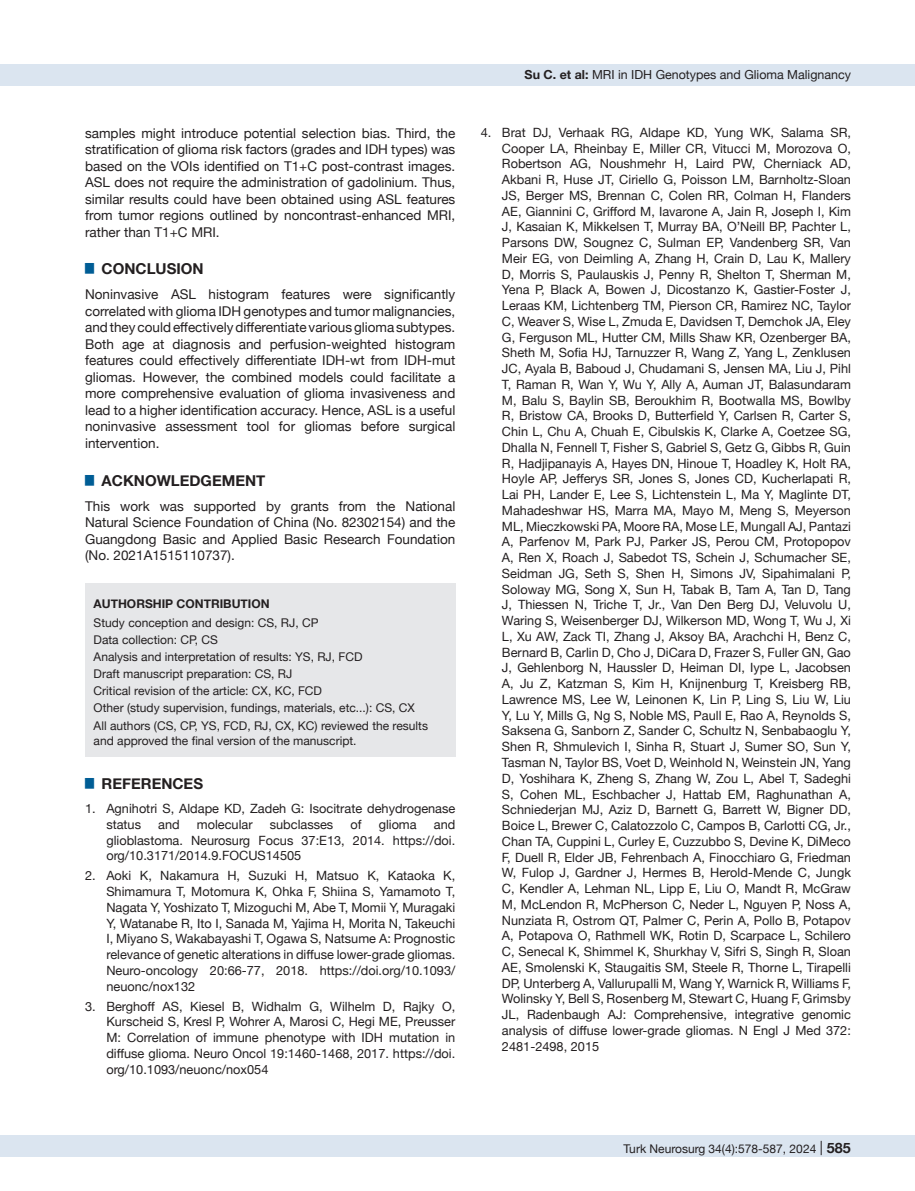
<style>
.page{position:relative;width:915px;height:1191px;background:#fff}
.page>*{position:absolute;margin:0;border:0;box-sizing:border-box;transform-origin:0 0}
.t1{font:700 15px "Helvetica Neue";color:#231f20}
.t2{font:13.5px/16.5px "Helvetica Neue";color:#231f20;text-align:justify}
.t3{font:12.75px/15.8px "Helvetica Neue";color:#231f20;text-align:justify}
.t4{font:12.45px "Helvetica Neue";color:#231f20}
.t5{font:12px/17.1px "Helvetica Neue";color:#231f20}
.t6{font:700 12px "Helvetica Neue";color:#231f20}
.s1{font-weight:700}
.s2{font-size:14.25px}
.s3{font-weight:700;font-size:14.25px}
</style>
<div class="page">
<div style="left:0;top:1135px;width:914px;height:22px;background:#dbe5f0"></div>
<div style="left:0;top:64px;width:914px;height:21px;background:#dbe5f0"></div>
<div style="left:85px;top:583px;width:370px;height:174px;background:#e6e7e9"></div>
<p class="t2" style="left:85px;top:125px;width:371px">samples might introduce potential selection bias. Third, the stratification of glioma risk factors (grades and IDH types) was based on the VOIs identified on T1+C post-contrast images.<br>ASL does not require the administration of gadolinium. Thus, similar results could have been obtained using ASL features from tumor regions outlined by noncontrast-enhanced MRI, rather than T1+C MRI.</p>
<p class="t1" style="left:85px;top:257px;width:120px"><sup>█</sup> CONCLUSION</p>
<p class="t2" style="left:85px;top:287px;width:371px">Noninvasive ASL histogram features were significantly correlated with glioma IDH genotypes and tumor malignancies, and they could effectively differentiate various glioma subtypes.<br>Both age at diagnosis and perfusion-weighted histogram features could effectively differentiate IDH-wt from IDH-mut gliomas. However, the combined models could facilitate a more comprehensive evaluation of glioma invasiveness and lead to a higher identification accuracy. Hence, ASL is a useful noninvasive assessment tool for gliomas before surgical intervention.</p>
<p class="t1" style="left:85px;top:468px;width:182px"><sup>█</sup> ACKNOWLEDGEMENT</p>
<p class="t2" style="left:85px;top:498px;width:371px">This work was supported by grants from the National Natural Science Foundation of China (No. 82302154) and the Guangdong Basic and Applied Basic Research Foundation (No. 2021A1515110737).</p>
<p class="t6" style="left:94px;top:594px;width:177px">AUTHORSHIP CONTRIBUTION</p>
<p class="t5" style="left:94px;top:614px;width:336px">Study conception and design: CS, RJ, CP<br>Data collection: CP, CS<br>Analysis and interpretation of results: YS, RJ, FCD<br>Draft manuscript preparation: CS, RJ<br>Critical revision of the article: CX, KC, FCD<br>Other (study supervision, fundings, materials, etc...): CS, CX All authors (CS, CP, YS, FCD, RJ, CX, KC) reviewed the results</p>
<p class="t5" style="left:94px;top:732px;width:264px">and approved the final version of the manuscript.</p>
<p class="t1" style="left:85px;top:771px;width:119px"><sup>█</sup> REFERENCES</p>
<p class="t3" style="left:106px;top:801px;width:350px;text-indent:-21px">1. Agnihotri S, Aldape KD, Zadeh G: Isocitrate dehydrogenase status</p>
<p class="t3" style="left:158px;top:817px;width:23px">and</p>
<p class="t3" style="left:197px;top:817px;width:57px">molecular</p>
<p class="t3" style="left:270px;top:817px;width:65px">subclasses</p>
<p class="t3" style="left:350px;top:817px;width:13px">of</p>
<p class="t3" style="left:378px;top:817px;width:40px">glioma</p>
<p class="t3" style="left:106px;top:817px;width:350px;text-indent:327px">and glioblastoma. Neurosurg Focus 37:E13, 2014. https://doi. org/10.3171/2014.9.FOCUS14505</p>
<p class="t3" style="left:106px;top:868px;width:350px;text-indent:-21px">2. Aoki K, Nakamura H, Suzuki H, Matsuo K, Kataoka K, Shimamura T, Motomura K, Ohka F, Shiina S, Yamamoto T, Nagata Y, Yoshizato T, Mizoguchi M, Abe T, Momii Y, Muragaki Y, Watanabe R, Ito I, Sanada M, Yajima H, Morita N, Takeuchi I, Miyano S, Wakabayashi T, Ogawa S, Natsume A: Prognostic relevance of genetic alterations in diffuse lower-grade gliomas.<br>Neuro-oncology 20:66-77, 2018. https://doi.org/10.1093/ neuonc/nox132</p>
<p class="t3" style="left:106px;top:999px;width:350px;text-indent:-21px">3. Berghoff AS, Kiesel B, Widhalm G, Wilhelm D, Rajky O, Kurscheid S, Kresl P, Wohrer A, Marosi C, Hegi ME, Preusser M: Correlation of immune phenotype with IDH mutation in diffuse glioma. Neuro Oncol 19:1460-1468, 2017. https://doi. org/10.1093/neuonc/nox054</p>
<p class="t4" style="left:524px;top:66px;width:328px"><span class="s1">Su C. et al:</span> MRI in IDH Genotypes and Glioma Malignancy</p>
<p class="t3" style="left:502px;top:125px;width:350px;text-indent:-21px">4. Brat DJ, Verhaak RG, Aldape KD, Yung WK, Salama SR, Cooper LA, Rheinbay E, Miller CR, Vitucci M, Morozova O, Robertson AG, Noushmehr H, Laird PW, Cherniack AD, Akbani R, Huse JT, Ciriello G, Poisson LM, Barnholtz-Sloan JS, Berger MS, Brennan C, Colen RR, Colman H, Flanders AE, Giannini C, Grifford M, Iavarone A, Jain R, Joseph I, Kim J, Kasaian K, Mikkelsen T, Murray BA, O’Neill BP, Pachter L, Parsons DW, Sougnez C, Sulman EP, Vandenberg SR, Van Meir EG, von Deimling A, Zhang H, Crain D, Lau K, Mallery D, Morris S, Paulauskis J, Penny R, Shelton T, Sherman M, Yena P, Black A, Bowen J, Dicostanzo K, Gastier-Foster J, Leraas KM, Lichtenberg TM, Pierson CR, Ramirez NC, Taylor C, Weaver S, Wise L, Zmuda E, Davidsen T, Demchok JA, Eley G, Ferguson ML, Hutter CM, Mills Shaw KR, Ozenberger BA, Sheth M, Sofia HJ, Tarnuzzer R, Wang Z, Yang L, Zenklusen JC, Ayala B, Baboud J, Chudamani S, Jensen MA, Liu J, Pihl T, Raman R, Wan Y, Wu Y, Ally A, Auman JT, Balasundaram M, Balu S, Baylin SB, Beroukhim R, Bootwalla MS, Bowlby R, Bristow CA, Brooks D, Butterfield Y, Carlsen R, Carter S, Chin L, Chu A, Chuah E, Cibulskis K, Clarke A, Coetzee SG, Dhalla N, Fennell T, Fisher S, Gabriel S, Getz G, Gibbs R, Guin R, Hadjipanayis A, Hayes DN, Hinoue T, Hoadley K, Holt RA, Hoyle AP, Jefferys SR, Jones S, Jones CD, Kucherlapati R, Lai PH, Lander E, Lee S, Lichtenstein L, Ma Y, Maglinte DT, Mahadeshwar HS, Marra MA, Mayo M, Meng S, Meyerson ML, Mieczkowski PA, Moore RA, Mose LE, Mungall AJ, Pantazi A, Parfenov M, Park PJ, Parker JS, Perou CM, Protopopov A, Ren X, Roach J, Sabedot TS, Schein J, Schumacher SE, Seidman JG, Seth S, Shen H, Simons JV, Sipahimalani P, Soloway MG, Song X, Sun H, Tabak B, Tam A, Tan D, Tang J, Thiessen N, Triche T, Jr., Van Den Berg DJ, Veluvolu U, Waring S, Weisenberger DJ, Wilkerson MD, Wong T, Wu J, Xi L, Xu AW, Zack TI, Zhang J, Aksoy BA, Arachchi H, Benz C, Bernard B, Carlin D, Cho J, DiCara D, Frazer S, Fuller GN, Gao J, Gehlenborg N, Haussler D, Heiman DI, Iype L, Jacobsen A, Ju Z, Katzman S, Kim H, Knijnenburg T, Kreisberg RB, Lawrence MS, Lee W, Leinonen K, Lin P, Ling S, Liu W, Liu Y, Lu Y, Mills G, Ng S, Noble MS, Paull E, Rao A, Reynolds S, Saksena G, Sanborn Z, Sander C, Schultz N, Senbabaoglu Y, Shen R, Shmulevich I, Sinha R, Stuart J, Sumer SO, Sun Y, Tasman N, Taylor BS, Voet D, Weinhold N, Weinstein JN, Yang D, Yoshihara K, Zheng S, Zhang W, Zou L, Abel T, Sadeghi S, Cohen ML, Eschbacher J, Hattab EM, Raghunathan A, Schniederjan MJ, Aziz D, Barnett G, Barrett W, Bigner DD, Boice L, Brewer C, Calatozzolo C, Campos B, Carlotti CG, Jr., Chan TA, Cuppini L, Curley E, Cuzzubbo S, Devine K, DiMeco F, Duell R, Elder JB, Fehrenbach A, Finocchiaro G, Friedman W, Fulop J, Gardner J, Hermes B, Herold-Mende C, Jungk C, Kendler A, Lehman NL, Lipp E, Liu O, Mandt R, McGraw M, McLendon R, McPherson C, Neder L, Nguyen P, Noss A, Nunziata R, Ostrom QT, Palmer C, Perin A, Pollo B, Potapov A, Potapova O, Rathmell WK, Rotin D, Scarpace L, Schilero C, Senecal K, Shimmel K, Shurkhay V, Sifri S, Singh R, Sloan AE, Smolenski K, Staugaitis SM, Steele R, Thorne L, Tirapelli DP, Unterberg A, Vallurupalli M, Wang Y, Warnick R, Williams F, Wolinsky Y, Bell S, Rosenberg M, Stewart C, Huang F, Grimsby JL, Radenbaugh AJ: Comprehensive, integrative genomic analysis of diffuse lower-grade gliomas. N Engl J Med 372:<br>2481-2498, 2015</p>
<p class="t5" style="left:623px;top:1141px;width:250px">Turk Neurosurg 34(4):578-587, 2024 <span class="s2">|</span> <span class="s3">585585</span></p>
</div>
